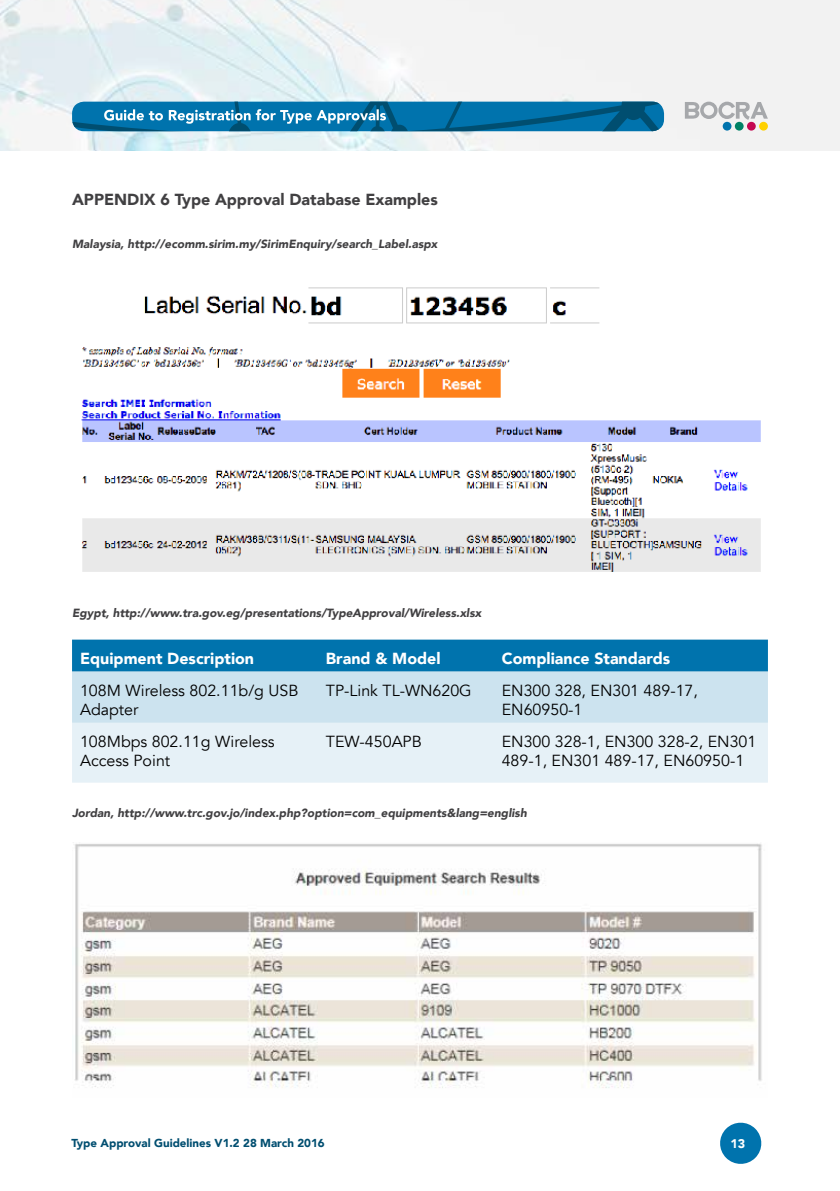
<style>
.page{position:relative;width:840px;height:1191px;background:#fff}
.page>*{position:absolute;margin:0;border:0;box-sizing:border-box;transform-origin:0 0}
.t1{font:16px/19.2px "Avenir";color:#000}
.t2{font:900 16px "Avenir";color:#fff}
.t3{font:900 16px "Avenir";color:#414042}
.t4{font:900 12.6px "Avenir";color:#fff}
.t5{font:italic 900 11.8px "Avenir";color:#414042}
.t6{font:900 11.6px "Avenir";color:#004e70}
</style>
<div class="page">
<svg style="left:720px;top:1122px;width:42px;height:42px"></svg>
<img style="left:0;top:0;width:839px;height:150px">
<div style="left:722px;top:122px;width:9px;height:9px;background:#0073ad;border-radius:50%"></div>
<div style="left:734px;top:122px;width:9px;height:9px;background:#008266;border-radius:50%"></div>
<div style="left:746px;top:122px;width:9px;height:9px;background:#c40852;border-radius:50%"></div>
<svg style="left:758px;top:122px;width:9px;height:9px"></svg>
<svg style="left:684px;top:102px;width:83px;height:18px"></svg>
<svg style="left:72px;top:102px;width:591px;height:29px;background:#1377a8"></svg>
<svg style="left:72px;top:639px;width:695px;height:84px;background:#7fb8d6"></svg>
<div style="left:72px;top:723px;width:695px;height:59px;background:#e6f1f7"></div>
<img style="left:81px;top:287px;width:680px;height:285px">
<img style="left:74px;top:843px;width:688px;height:245px">
<h1 class="t3" style="left:72px;top:186px;width:367px">APPENDIX 6 Type Approval Database Examples</h1>
<p class="t5" style="left:72px;top:234px;width:367px">Malaysia, http://ecomm.sirim.my/SirimEnquiry/search_Label.aspx</p>
<p class="t5" style="left:72px;top:603px;width:410px">Egypt, http://www.tra.gov.eg/presentations/TypeApproval/Wireless.xlsx</p>
<h1 class="t2" style="left:80px;top:644px;width:175px">Equipment Description</h1>
<h1 class="t2" style="left:325px;top:644px;width:116px">Brand &amp; Model</h1>
<h1 class="t2" style="left:501px;top:644px;width:170px">Compliance Standards</h1>
<h1 class="t1" style="left:80px;top:681px;width:220px">108M Wireless 802.11b/g USB<br>Adapter</h1>
<h1 class="t1" style="left:325px;top:681px;width:147px">TP-Link TL-WN620G</h1>
<h1 class="t1" style="left:501px;top:681px;width:197px">EN300 328, EN301 489-17,<br>EN60950-1</h1>
<h1 class="t1" style="left:80px;top:732px;width:196px">108Mbps 802.11g Wireless<br>Access Point</h1>
<h1 class="t1" style="left:325px;top:732px;width:98px">TEW-450APB</h1>
<h1 class="t1" style="left:501px;top:732px;width:256px">EN300 328-1, EN300 328-2, EN301<br>489-1, EN301 489-17, EN60950-1</h1>
<p class="t5" style="left:72px;top:803px;width:456px">Jordan, http://www.trc.gov.jo/index.php?option=com_equipments&amp;lang=english</p>
<p class="t6" style="left:71px;top:1133px;width:254px">Type Approval Guidelines V1.2 28 March 2016</p>
<p class="t4" style="left:730px;top:1133px;width:16px">13</p>
</div>
